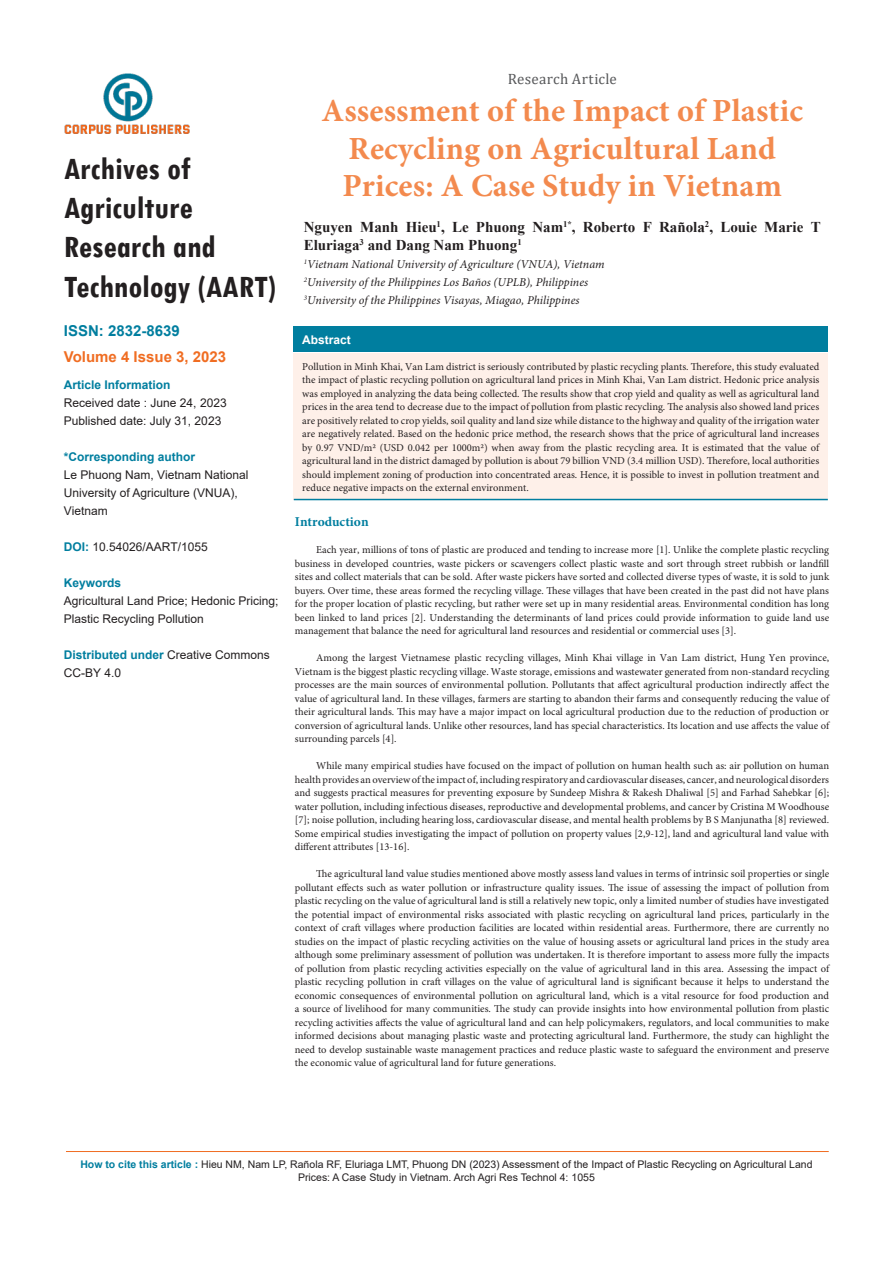
<style>
.page{position:relative;width:893px;height:1263px;background:#fff}
.page>*{position:absolute;margin:0;border:0;box-sizing:border-box;transform-origin:0 0}
.t1{font:700 condensed 33px/39.2px "Tw Cen";color:#231f20}
.t2{font:700 32.25px/37.5px "Minion Pro";letter-spacing:.005em;color:#f38a4e;text-align:center}
.t3{font:700 15px/18px "Times New Roman";color:#231f20}
.t4{font:700 15px "Arial";color:#f06d22}
.t5{font:15px "Cambria";letter-spacing:.015em;color:#57585a}
.t6{font:700 15px "Arial";color:#007e9f}
.t7{font:700 13.5px "Minion Pro";color:#007e9f}
.t8{font:12px/18px "Arial";color:#231f20}
.t9{font:italic 12px "Minion Pro";color:#231f20}
.t10{font:700 12px "Arial";color:#007e9f}
.t11{font:700 12px "Arial";color:#fff}
.t12{font:10.5px/13.5px "Minion Pro";color:#231f20;text-align:justify}
.t13{font:10.5px/12.6px "Arial";color:#231f20;text-align:center}
.s1{font-weight:700;color:#007e9f}
</style>
<div class="page">
<hr style="left:66px;top:1151px;width:763px;height:1px;background:#f06d22">
<img style="left:65px;top:73px;width:125px;height:61px">
<div style="left:294px;top:326px;width:534px;height:26px;background:#007e9f"></div>
<div style="left:294px;top:353px;width:534px;height:147px;background:#fef0e9"></div>
<hr style="left:294px;top:499px;width:534px;height:1px;background:#007e9f">
<h1 class="t1" style="left:64px;top:148px;width:213px">Archives of<br>Agriculture<br>Research and<br>Technology (AART)</h1>
<p class="t6" style="left:64px;top:320px;width:117px">ISSN: 2832-8639</p>
<p class="t4" style="left:64px;top:347px;width:164px">Volume 4 Issue 3, 2023</p>
<p class="t10" style="left:64px;top:376px;width:108px">Article Information</p>
<p class="t8" style="left:64px;top:394px;width:164px">Received date : June 24, 2023<br>Published date: July 31, 2023</p>
<p class="t10" style="left:64px;top:448px;width:133px">*Corresponding author</p>
<p class="t8" style="left:64px;top:466px;width:186px">Le Phuong Nam, Vietnam National<br>University of Agriculture (VNUA),<br>Vietnam</p>
<p class="t8" style="left:64px;top:538px;width:145px"><span class="s1">DOI:</span> 10.54026/AART/1055</p>
<p class="t10" style="left:64px;top:574px;width:59px">Keywords</p>
<p class="t8" style="left:64px;top:592px;width:216px">Agricultural Land Price; Hedonic Pricing;<br>Plastic Recycling Pollution</p>
<p class="t8" style="left:64px;top:646px;width:208px"><span class="s1">Distributed under</span> Creative Commons<br>CC-BY 4.0</p>
<p class="t5" style="left:508px;top:70px;width:111px">Research Article</p>
<p class="t2" style="left:321px;top:92px;width:483px">Assessment of the Impact of Plastic<br>Recycling on Agricultural Land<br>Prices: A Case Study in Vietnam</p>
<p class="t3" style="left:304px;top:218px;width:518px">Nguyen Manh Hieu<sup>1</sup>, Le Phuong Nam<sup>1*</sup>, Roberto F Rañola<sup>2</sup>, Louie Marie T<br>Eluriaga<sup>3</sup> and Dang Nam Phuong<sup>1</sup></p>
<p class="t9" style="left:304px;top:256px;width:302px"><sup>1</sup>Vietnam National University of Agriculture (VNUA), Vietnam</p>
<p class="t9" style="left:304px;top:274px;width:286px"><sup>2</sup>University of the Philippines Los Baños (UPLB), Philippines</p>
<p class="t9" style="left:304px;top:292px;width:277px"><sup>3</sup>University of the Philippines Visayas, Miagao, Philippines</p>
<p class="t11" style="left:302px;top:331px;width:50px">Abstract</p>
<p class="t12" style="left:302px;top:360px;width:519px">Pollution in Minh Khai, Van Lam district is seriously contributed by plastic recycling plants. Therefore, this study evaluated the impact of plastic recycling pollution on agricultural land prices in Minh Khai, Van Lam district. Hedonic price analysis was employed in analyzing the data being collected. The results show that crop yield and quality as well as agricultural land prices in the area tend to decrease due to the impact of pollution from plastic recycling. The analysis also showed land prices are positively related to crop yields, soil quality and land size while distance to the highway and quality of the irrigation water are negatively related. Based on the hedonic price method, the research shows that the price of agricultural land increases by 0.97 VND/m2 (USD 0.042 per 1000m2) when away from the plastic recycling area. It is estimated that the value of agricultural land in the district damaged by pollution is about 79 billion VND (3.4 million USD). Therefore, local authorities should implement zoning of production into concentrated areas. Hence, it is possible to invest in pollution treatment and reduce negative impacts on the external environment.</p>
<p class="t7" style="left:295px;top:512px;width:75px">Introduction</p>
<p class="t12" style="left:295px;top:544px;width:536px;text-indent:21px">Each year, millions of tons of plastic are produced and tending to increase more [1]. Unlike the complete plastic recycling business in developed countries, waste pickers or scavengers collect plastic waste and sort through street rubbish or landfill sites and collect materials that can be sold. After waste pickers have sorted and collected diverse types of waste, it is sold to junk buyers. Over time, these areas formed the recycling village. These villages that have been created in the past did not have plans for the proper location of plastic recycling, but rather were set up in many residential areas. Environmental condition has long been linked to land prices [2]. Understanding the determinants of land prices could provide information to guide land use management that balance the need for agricultural land resources and residential or commercial uses [3].</p>
<p class="t12" style="left:295px;top:652px;width:536px;text-indent:21px">Among the largest Vietnamese plastic recycling villages, Minh Khai village in Van Lam district, Hung Yen province, Vietnam is the biggest plastic recycling village. Waste storage, emissions and wastewater generated from non-standard recycling processes are the main sources of environmental pollution. Pollutants that affect agricultural production indirectly affect the value of agricultural land. In these villages, farmers are starting to abandon their farms and consequently reducing the value of their agricultural lands. This may have a major impact on local agricultural production due to the reduction of production or conversion of agricultural lands. Unlike other resources, land has special characteristics. Its location and use affects the value of surrounding parcels [4].</p>
<p class="t12" style="left:295px;top:760px;width:536px;text-indent:21px">While many empirical studies have focused on the impact of pollution on human health such as: air pollution on human health provides an overview of the impact of, including respiratory and cardiovascular diseases, cancer, and neurological disorders and suggests practical measures for preventing exposure by Sundeep Mishra &amp; Rakesh Dhaliwal [5] and Farhad Sahebkar [6]; water pollution, including infectious diseases, reproductive and developmental problems, and cancer by Cristina M Woodhouse [7]; noise pollution, including hearing loss, cardiovascular disease, and mental health problems by B S Manjunatha [8] reviewed.<br>Some empirical studies investigating the impact of pollution on property values [2,9-12], land and agricultural land value with different attributes [13-16].</p>
<p class="t12" style="left:295px;top:868px;width:536px;text-indent:21px">The agricultural land value studies mentioned above mostly assess land values in terms of intrinsic soil properties or single pollutant effects such as water pollution or infrastructure quality issues. The issue of assessing the impact of pollution from plastic recycling on the value of agricultural land is still a relatively new topic, only a limited number of studies have investigated the potential impact of environmental risks associated with plastic recycling on agricultural land prices, particularly in the context of craft villages where production facilities are located within residential areas. Furthermore, there are currently no studies on the impact of plastic recycling activities on the value of housing assets or agricultural land prices in the study area although some preliminary assessment of pollution was undertaken. It is therefore important to assess more fully the impacts of pollution from plastic recycling activities especially on the value of agricultural land in this area. Assessing the impact of plastic recycling pollution in craft villages on the value of agricultural land is significant because it helps to understand the economic consequences of environmental pollution on agricultural land, which is a vital resource for food production and a source of livelihood for many communities. The study can provide insights into how environmental pollution from plastic recycling activities affects the value of agricultural land and can help policymakers, regulators, and local communities to make informed decisions about managing plastic waste and protecting agricultural land. Furthermore, the study can highlight the need to develop sustainable waste management practices and reduce plastic waste to safeguard the environment and preserve the economic value of agricultural land for future generations.</p>
<p class="t13" style="left:80px;top:1158px;width:734px"><span class="s1">How to cite this article :</span> Hieu NM, Nam LP, Rañola RF, Eluriaga LMT, Phuong DN (2023) Assessment of the Impact of Plastic Recycling on Agricultural Land<br>Prices: A Case Study in Vietnam. Arch Agri Res Technol 4: 1055</p>
</div>
